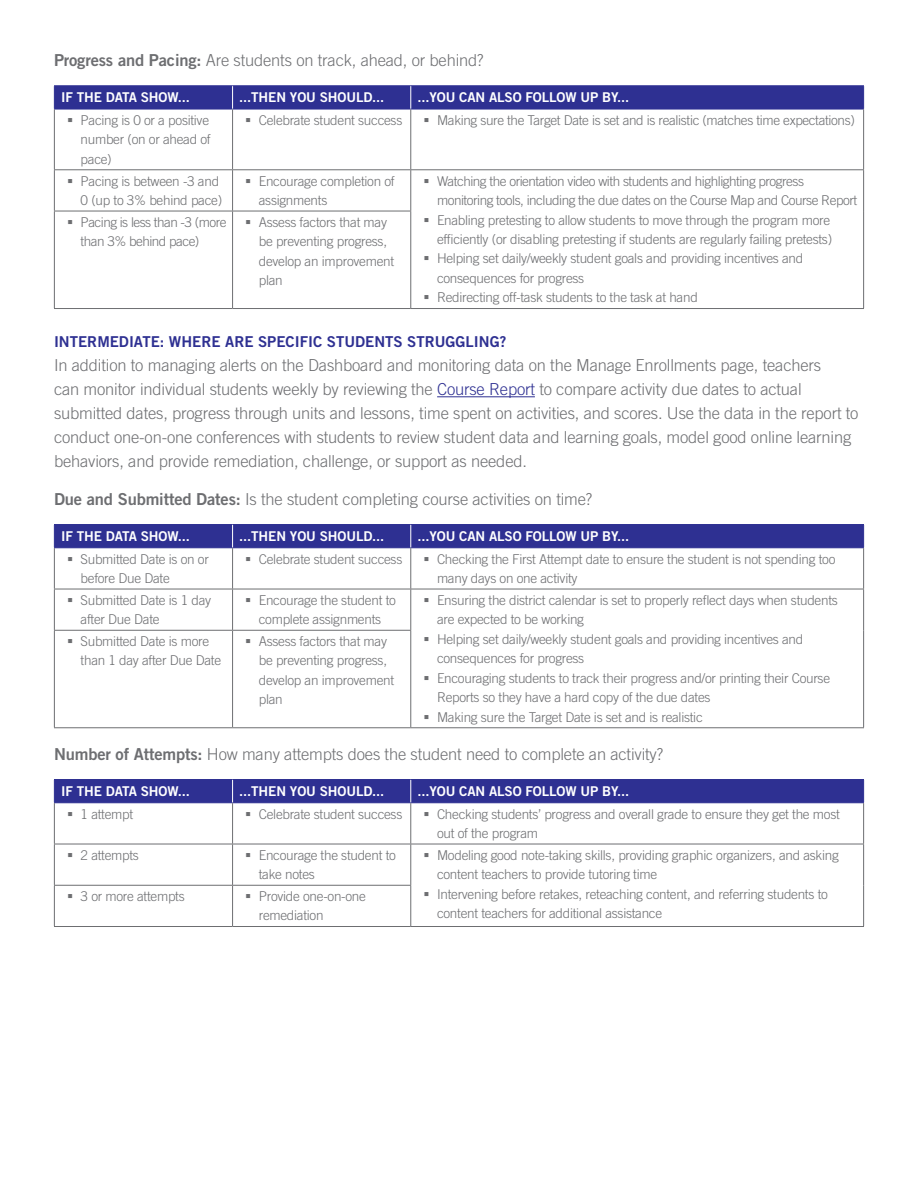
<style>
.page{position:relative;width:918px;height:1188px;background:#fff}
.page>*{position:absolute;margin:0;border:0;box-sizing:border-box;transform-origin:0 0}
.t1{font:300 16.5px/24px "Trade Gothic LT Pro";letter-spacing:-.01em;color:#6d6e71}
.t2{font:15px "Trade Gothic LT Pro Bd 2";color:#2e3092}
.t3{font:300 13.5px/19.5px "Trade Gothic LT Pro";letter-spacing:-.02em;color:#6d6e71}
.t4{font:13.5px "Trade Gothic LT Pro Bd 2";letter-spacing:-.01em;color:#fff}
.s1{font-family:"Trade Gothic LT Pro Bd 2";font-weight:400}
.s2{color:#2e3092}
</style>
<div class="page">
<hr style="left:437px;top:396px;width:98px;height:1px;background:#2e3092">
<hr style="left:54px;top:85px;width:179px;height:1px;background:#2e3092">
<hr style="left:233px;top:85px;width:178px;height:1px;background:#2e3092">
<hr style="left:411px;top:85px;width:453px;height:1px;background:#2e3092">
<hr style="left:54px;top:109px;width:179px;height:1px;background:#2e3092">
<hr style="left:233px;top:109px;width:178px;height:1px;background:#2e3092">
<hr style="left:411px;top:109px;width:453px;height:1px;background:#2e3092">
<hr style="left:54px;top:109px;width:1px;height:60px;background:#6d6e71">
<hr style="left:232px;top:109px;width:1px;height:60px;background:#6d6e71">
<hr style="left:410px;top:109px;width:1px;height:60px;background:#6d6e71">
<hr style="left:863px;top:109px;width:1px;height:60px;background:#6d6e71">
<hr style="left:54px;top:169px;width:179px;height:1px;background:#6d6e71">
<hr style="left:54px;top:170px;width:1px;height:41px;background:#6d6e71">
<hr style="left:233px;top:169px;width:178px;height:1px;background:#6d6e71">
<hr style="left:232px;top:170px;width:1px;height:41px;background:#6d6e71">
<hr style="left:411px;top:169px;width:453px;height:1px;background:#6d6e71">
<hr style="left:410px;top:170px;width:1px;height:41px;background:#6d6e71">
<hr style="left:863px;top:170px;width:1px;height:41px;background:#6d6e71">
<hr style="left:54px;top:211px;width:179px;height:1px;background:#6d6e71">
<hr style="left:54px;top:211px;width:1px;height:97px;background:#6d6e71">
<hr style="left:233px;top:211px;width:178px;height:1px;background:#6d6e71">
<hr style="left:232px;top:211px;width:1px;height:97px;background:#6d6e71">
<hr style="left:410px;top:211px;width:1px;height:97px;background:#6d6e71">
<hr style="left:863px;top:211px;width:1px;height:97px;background:#6d6e71">
<hr style="left:54px;top:308px;width:179px;height:1px;background:#6d6e71">
<hr style="left:233px;top:308px;width:178px;height:1px;background:#6d6e71">
<hr style="left:411px;top:308px;width:453px;height:1px;background:#6d6e71">
<div style="left:54px;top:86px;width:810px;height:23px;background:#2e3092"></div>
<hr style="left:54px;top:524px;width:179px;height:1px;background:#2e3092">
<hr style="left:233px;top:524px;width:178px;height:1px;background:#2e3092">
<hr style="left:411px;top:524px;width:453px;height:1px;background:#2e3092">
<hr style="left:54px;top:548px;width:1px;height:41px;background:#6d6e71">
<hr style="left:232px;top:548px;width:1px;height:41px;background:#6d6e71">
<hr style="left:410px;top:548px;width:1px;height:41px;background:#6d6e71">
<hr style="left:863px;top:548px;width:1px;height:41px;background:#6d6e71">
<hr style="left:54px;top:589px;width:179px;height:1px;background:#6d6e71">
<hr style="left:54px;top:589px;width:1px;height:41px;background:#6d6e71">
<hr style="left:233px;top:589px;width:178px;height:1px;background:#6d6e71">
<hr style="left:232px;top:589px;width:1px;height:41px;background:#6d6e71">
<hr style="left:411px;top:589px;width:453px;height:1px;background:#6d6e71">
<hr style="left:410px;top:589px;width:1px;height:41px;background:#6d6e71">
<hr style="left:863px;top:589px;width:1px;height:41px;background:#6d6e71">
<hr style="left:54px;top:630px;width:179px;height:1px;background:#6d6e71">
<hr style="left:54px;top:631px;width:1px;height:96px;background:#6d6e71">
<hr style="left:233px;top:630px;width:178px;height:1px;background:#6d6e71">
<hr style="left:232px;top:631px;width:1px;height:96px;background:#6d6e71">
<hr style="left:410px;top:631px;width:1px;height:96px;background:#6d6e71">
<hr style="left:863px;top:630px;width:1px;height:97px;background:#6d6e71">
<hr style="left:54px;top:727px;width:179px;height:1px;background:#6d6e71">
<hr style="left:233px;top:727px;width:178px;height:1px;background:#6d6e71">
<hr style="left:411px;top:727px;width:453px;height:1px;background:#6d6e71">
<div style="left:54px;top:525px;width:810px;height:23px;background:#2e3092"></div>
<hr style="left:54px;top:779px;width:179px;height:1px;background:#2e3092">
<hr style="left:233px;top:779px;width:178px;height:1px;background:#2e3092">
<hr style="left:411px;top:779px;width:453px;height:1px;background:#2e3092">
<hr style="left:54px;top:803px;width:1px;height:41px;background:#6d6e71">
<hr style="left:232px;top:803px;width:1px;height:41px;background:#6d6e71">
<hr style="left:410px;top:803px;width:1px;height:41px;background:#6d6e71">
<hr style="left:863px;top:803px;width:1px;height:41px;background:#6d6e71">
<hr style="left:54px;top:844px;width:179px;height:1px;background:#6d6e71">
<hr style="left:54px;top:844px;width:1px;height:41px;background:#6d6e71">
<hr style="left:233px;top:844px;width:178px;height:1px;background:#6d6e71">
<hr style="left:232px;top:844px;width:1px;height:41px;background:#6d6e71">
<hr style="left:411px;top:844px;width:453px;height:1px;background:#6d6e71">
<hr style="left:410px;top:844px;width:1px;height:41px;background:#6d6e71">
<hr style="left:863px;top:844px;width:1px;height:41px;background:#6d6e71">
<hr style="left:54px;top:885px;width:179px;height:1px;background:#6d6e71">
<hr style="left:54px;top:886px;width:1px;height:40px;background:#6d6e71">
<hr style="left:233px;top:885px;width:178px;height:1px;background:#6d6e71">
<hr style="left:232px;top:886px;width:1px;height:40px;background:#6d6e71">
<hr style="left:410px;top:886px;width:1px;height:40px;background:#6d6e71">
<hr style="left:863px;top:885px;width:1px;height:41px;background:#6d6e71">
<hr style="left:54px;top:926px;width:179px;height:1px;background:#6d6e71">
<hr style="left:233px;top:926px;width:178px;height:1px;background:#6d6e71">
<hr style="left:411px;top:926px;width:453px;height:1px;background:#6d6e71">
<div style="left:54px;top:780px;width:810px;height:23px;background:#2e3092"></div>
<p class="t1" style="left:54px;top:48px;width:431px"><span class="s1">Progress and Pacing:</span> Are students on track, ahead, or behind?</p>
<p class="t4" style="left:61px;top:89px;width:130px">IF THE DATA SHOW...</p>
<p class="t4" style="left:239px;top:89px;width:147px">...THEN YOU SHOULD...</p>
<p class="t4" style="left:418px;top:89px;width:213px">...YOU CAN ALSO FOLLOW UP BY...</p>
<p class="t3" style="left:81px;top:110px;width:132px;text-align:justify">Pacing is 0 or a positive number (on or ahead of pace)</p>
<p class="t3" style="left:259px;top:110px;width:145px">Celebrate student success</p>
<p class="t3" style="left:437px;top:110px;width:419px">Making sure the Target Date is set and is realistic (matches time expectations)</p>
<p class="t3" style="left:81px;top:171px;width:143px">Pacing is between -3 and<br>0 (up to 3% behind pace)</p>
<p class="t3" style="left:259px;top:171px;width:137px">Encourage completion of assignments</p>
<p class="t3" style="left:437px;top:171px;width:422px">Watching the orientation video with students and highlighting progress monitoring tools, including the due dates on the Course Map and Course Report Enabling pretesting to allow students to move through the program more efficiently (or disabling pretesting if students are regularly failing pretests)<br>Helping set daily/weekly student goals and providing incentives and consequences for progress<br>Redirecting off-task students to the task at hand</p>
<p class="t3" style="left:81px;top:212px;width:147px">Pacing is less than -3 (more than 3% behind pace)</p>
<p class="t3" style="left:259px;top:212px;width:137px">Assess factors that may be preventing progress, develop an improvement plan</p>
<p class="t2" style="left:54px;top:332px;width:454px">INTERMEDIATE: WHERE ARE SPECIFIC STUDENTS STRUGGLING?</p>
<p class="t1" style="left:54px;top:353px;width:806px">In addition to managing alerts on the Dashboard and monitoring data on the Manage Enrollments page, teachers<br>can monitor individual students weekly by reviewing the <span class="s2">Course Report</span> to compare activity due dates to actual submitted dates, progress through units and lessons, time spent on activities, and scores. Use the data in the report to conduct one-on-one conferences with students to review student data and learning goals, model good online learning behaviors, and provide remediation, challenge, or support as needed.</p>
<p class="t1" style="left:54px;top:487px;width:540px"><span class="s1">Due and Submitted Dates:</span> Is the student completing course activities on time?</p>
<p class="t4" style="left:61px;top:528px;width:130px">IF THE DATA SHOW...</p>
<p class="t4" style="left:239px;top:528px;width:147px">...THEN YOU SHOULD...</p>
<p class="t4" style="left:418px;top:528px;width:213px">...YOU CAN ALSO FOLLOW UP BY...</p>
<p class="t3" style="left:81px;top:549px;width:130px">Submitted Date is on or before Due Date</p>
<p class="t3" style="left:259px;top:549px;width:145px">Celebrate student success</p>
<p class="t3" style="left:437px;top:549px;width:400px">Checking the First Attempt date to ensure the student is not spending too many days on one activity</p>
<p class="t3" style="left:81px;top:590px;width:132px">Submitted Date is 1 day after Due Date</p>
<p class="t3" style="left:259px;top:590px;width:139px">Encourage the student to complete assignments</p>
<p class="t3" style="left:437px;top:590px;width:402px">Ensuring the district calendar is set to properly reflect days when students are expected to be working<br>Helping set daily/weekly student goals and providing incentives and consequences for progress<br>Encouraging students to track their progress and/or printing their Course Reports so they have a hard copy of the due dates<br>Making sure the Target Date is set and is realistic</p>
<p class="t3" style="left:81px;top:631px;width:142px">Submitted Date is more than 1 day after Due Date</p>
<p class="t3" style="left:259px;top:631px;width:137px">Assess factors that may be preventing progress, develop an improvement plan</p>
<p class="t1" style="left:54px;top:742px;width:611px"><span class="s1">Number of Attempts:</span> How many attempts does the student need to complete an activity?</p>
<p class="t4" style="left:61px;top:783px;width:130px">IF THE DATA SHOW...</p>
<p class="t4" style="left:239px;top:783px;width:147px">...THEN YOU SHOULD...</p>
<p class="t4" style="left:418px;top:783px;width:213px">...YOU CAN ALSO FOLLOW UP BY...</p>
<p class="t3" style="left:81px;top:804px;width:54px">1 attempt</p>
<p class="t3" style="left:259px;top:804px;width:145px">Celebrate student success</p>
<p class="t3" style="left:437px;top:804px;width:404px">Checking students’ progress and overall grade to ensure they get the most out of the program</p>
<p class="t3" style="left:81px;top:845px;width:60px">2 attempts</p>
<p class="t3" style="left:259px;top:845px;width:139px">Encourage the student to take notes</p>
<p class="t3" style="left:437px;top:845px;width:403px">Modeling good note-taking skills, providing graphic organizers, and asking content teachers to provide tutoring time<br>Intervening before retakes, reteaching content, and referring students to content teachers for additional assistance</p>
<p class="t3" style="left:81px;top:886px;width:106px">3 or more attempts</p>
<p class="t3" style="left:259px;top:886px;width:109px">Provide one-on-one remediation</p>
</div>
